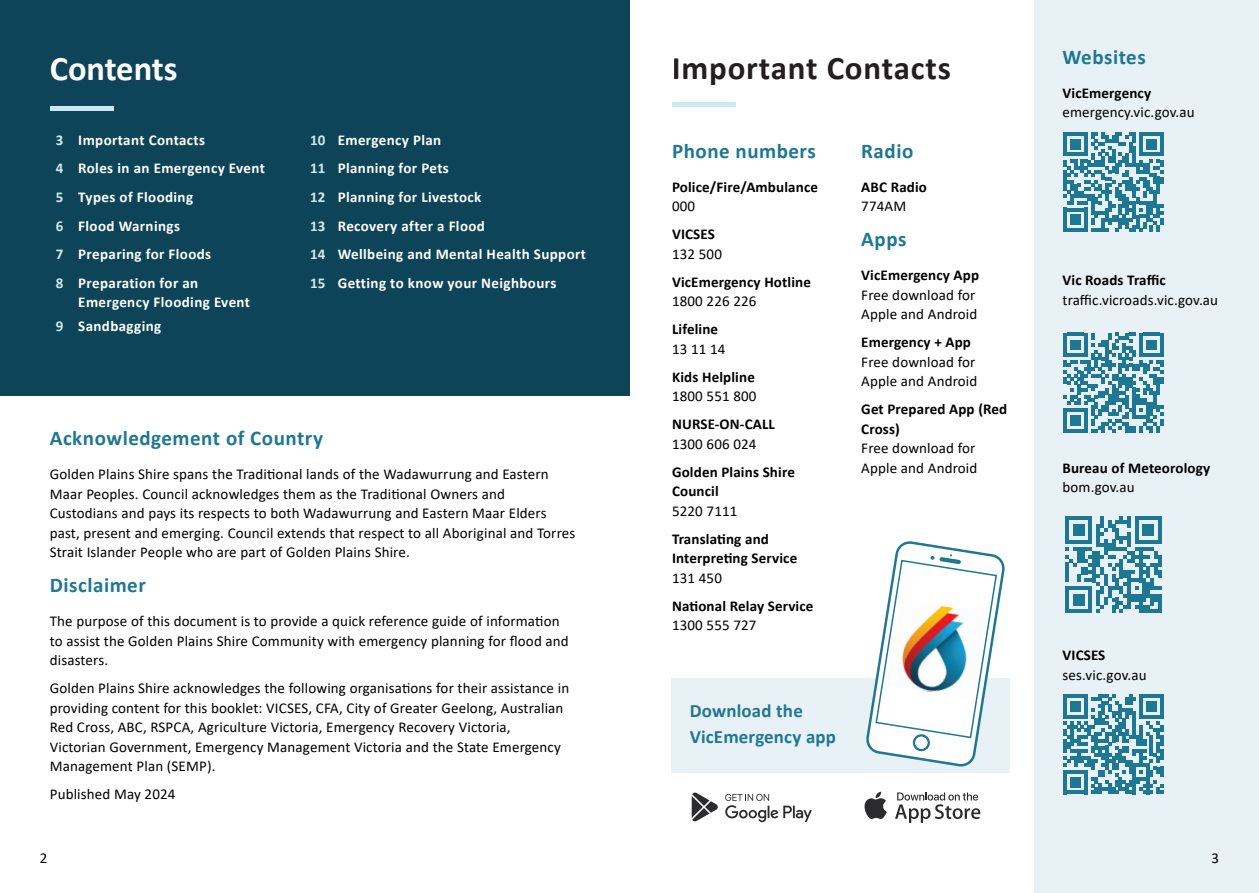
<style>
.page{position:relative;width:1259px;height:893px;background:#fff}
.page>*{position:absolute;margin:0;border:0;box-sizing:border-box;transform-origin:0 0}
.t1{font:700 34.5px "Calibri";color:#fff}
.t2{font:700 33px "Calibri";letter-spacing:.025em;color:#231f20}
.t3{font:700 21px "Calibri";letter-spacing:.025em;color:#1e7793}
.t4{font:700 18.9px/25.7px "Calibri";letter-spacing:.01em;color:#1e7793}
.t5{font:15px/19.5px "Calibri";letter-spacing:.01em;color:#000}
.t6{font:700 15px/19.5px "Calibri";letter-spacing:.025em;color:#fff}
.t7{font:700 15px/19.5px "Calibri";letter-spacing:.01em;color:#000}
.s1{color:#caeaf3}
</style>
<div class="page">
<div style="left:1034px;top:0;width:225px;height:893px;background:#e8f1f5"></div>
<svg style="left:1063px;top:132px;width:100px;height:100px"></svg>
<svg style="left:1063px;top:333px;width:100px;height:100px"></svg>
<svg style="left:1065px;top:516px;width:96px;height:97px"></svg>
<svg style="left:1063px;top:694px;width:100px;height:100px"></svg>
<div style="left:672px;top:678px;width:338px;height:95px;background:#e8f1f5"></div>
<svg style="left:866px;top:541px;width:139px;height:226px"></svg>
<svg style="left:864px;top:792px;width:22px;height:27px"></svg>
<svg style="left:895px;top:792px;width:85px;height:31px"></svg>
<svg style="left:691px;top:793px;width:27px;height:29px"></svg>
<svg style="left:725px;top:794px;width:87px;height:28px"></svg>
<div style="left:0;top:0;width:629px;height:395px;background:#0d4458"></div>
<div style="left:50px;top:106px;width:64px;height:5px;background:#caeaf3"></div>
<svg style="left:672px;top:102px;width:64px;height:5px"></svg>
<hr style="left:672px;top:102px;width:63px;height:4px;background:#caeaf3">
<h1 class="t1" style="left:50px;top:44px;width:129px">Contents</h1>
<p class="t6" style="left:56px;top:130px;width:151px"><span class="s1">3</span> Important Contacts</p>
<p class="t6" style="left:310px;top:130px;width:133px"><span class="s1">10</span> Emergency Plan</p>
<p class="t6" style="left:56px;top:158px;width:211px"><span class="s1">4</span> Roles in an Emergency Event</p>
<p class="t6" style="left:310px;top:158px;width:140px"><span class="s1">11</span> Planning for Pets</p>
<p class="t6" style="left:56px;top:187px;width:139px"><span class="s1">5</span> Types of Flooding</p>
<p class="t6" style="left:310px;top:187px;width:173px"><span class="s1">12</span> Planning for Livestock</p>
<p class="t6" style="left:56px;top:216px;width:126px"><span class="s1">6</span> Flood Warnings</p>
<p class="t6" style="left:310px;top:216px;width:176px"><span class="s1">13</span> Recovery after a Flood</p>
<p class="t6" style="left:56px;top:244px;width:157px"><span class="s1">7</span> Preparing for Floods</p>
<p class="t6" style="left:310px;top:244px;width:277px"><span class="s1">14</span> Wellbeing and Mental Health Support</p>
<p class="t6" style="left:78px;top:273px;width:173px;text-indent:-23px"><span class="s1">8</span> Preparation for an<br>Emergency Flooding Event</p>
<p class="t6" style="left:310px;top:273px;width:248px"><span class="s1">15</span> Getting to know your Neighbours</p>
<p class="t6" style="left:56px;top:316px;width:107px"><span class="s1">9</span> Sandbagging</p>
<h3 class="t3" style="left:50px;top:423px;width:275px">Acknowledgement of Country</h3>
<p class="t5" style="left:50px;top:464px;width:527px">Golden Plains Shire spans the Traditional lands of the Wadawurrung and Eastern Maar Peoples. Council acknowledges them as the Traditional Owners and Custodians and pays its respects to both Wadawurrung and Eastern Maar Elders past, present and emerging. Council extends that respect to all Aboriginal and Torres Strait Islander People who are part of Golden Plains Shire.</p>
<h3 class="t3" style="left:50px;top:570px;width:98px">Disclaimer</h3>
<p class="t5" style="left:50px;top:611px;width:520px">The purpose of this document is to provide a quick reference guide of information to assist the Golden Plains Shire Community with emergency planning for flood and disasters.</p>
<p class="t5" style="left:50px;top:678px;width:521px">Golden Plains Shire acknowledges the following organisations for their assistance in providing content for this booklet: VICSES, CFA, City of Greater Geelong, Australian Red Cross, ABC, RSPCA, Agriculture Victoria, Emergency Recovery Victoria, Victorian Government, Emergency Management Victoria and the State Emergency Management Plan (SEMP).</p>
<p class="t5" style="left:50px;top:784px;width:127px">Published May 2024</p>
<h2 class="t2" style="left:672px;top:44px;width:281px">Important Contacts</h2>
<h3 class="t3" style="left:672px;top:136px;width:145px">Phone numbers</h3>
<p class="t7" style="left:672px;top:177px;width:147px">Police/Fire/Ambulance</p>
<p class="t5" style="left:672px;top:196px;width:25px">000</p>
<p class="t7" style="left:672px;top:224px;width:44px">VICSES</p>
<p class="t5" style="left:672px;top:243px;width:51px">132 500</p>
<p class="t7" style="left:672px;top:272px;width:140px">VicEmergency Hotline</p>
<p class="t5" style="left:672px;top:291px;width:86px">1800 226 226</p>
<p class="t7" style="left:672px;top:319px;width:48px">Lifeline</p>
<p class="t5" style="left:672px;top:338px;width:55px">13 11 14</p>
<p class="t7" style="left:672px;top:367px;width:84px">Kids Helpline</p>
<p class="t5" style="left:672px;top:386px;width:86px">1800 551 800</p>
<p class="t7" style="left:672px;top:414px;width:104px">NURSE-ON-CALL</p>
<p class="t5" style="left:672px;top:433px;width:86px">1300 606 024</p>
<p class="t7" style="left:672px;top:462px;width:124px">Golden Plains Shire<br>Council</p>
<p class="t5" style="left:672px;top:500px;width:67px">5220 7111</p>
<p class="t7" style="left:672px;top:529px;width:127px">Translating and<br>Interpreting Service</p>
<p class="t5" style="left:672px;top:567px;width:51px">131 450</p>
<p class="t7" style="left:672px;top:596px;width:143px">National Relay Service</p>
<p class="t5" style="left:672px;top:615px;width:86px">1300 555 727</p>
<h3 class="t3" style="left:861px;top:136px;width:54px">Radio</h3>
<p class="t7" style="left:861px;top:177px;width:67px">ABC Radio</p>
<p class="t5" style="left:861px;top:196px;width:46px">774AM</p>
<h3 class="t3" style="left:861px;top:224px;width:47px">Apps</h3>
<p class="t7" style="left:861px;top:265px;width:119px">VicEmergency App</p>
<p class="t5" style="left:861px;top:284px;width:118px">Free download for<br>Apple and Android</p>
<p class="t7" style="left:861px;top:332px;width:111px">Emergency + App</p>
<p class="t5" style="left:861px;top:351px;width:118px">Free download for<br>Apple and Android</p>
<p class="t7" style="left:861px;top:399px;width:147px">Get Prepared App (Red<br>Cross)</p>
<p class="t5" style="left:861px;top:438px;width:118px">Free download for<br>Apple and Android</p>
<p class="t4" style="left:689px;top:698px;width:148px">Download the<br>VicEmergency app</p>
<h3 class="t3" style="left:1062px;top:42px;width:85px">Websites</h3>
<p class="t7" style="left:1062px;top:83px;width:90px">VicEmergency</p>
<p class="t5" style="left:1062px;top:102px;width:134px">emergency.vic.gov.au</p>
<p class="t7" style="left:1062px;top:270px;width:105px">Vic Roads Traffic</p>
<p class="t5" style="left:1062px;top:290px;width:157px">traffic.vicroads.vic.gov.au</p>
<p class="t7" style="left:1062px;top:458px;width:149px">Bureau of Meteorology</p>
<p class="t5" style="left:1062px;top:477px;width:74px">bom.gov.au</p>
<p class="t7" style="left:1062px;top:645px;width:44px">VICSES</p>
<p class="t5" style="left:1062px;top:665px;width:86px">ses.vic.gov.au</p>
<p class="t5" style="left:40px;top:848px;width:9px">2</p>
<p class="t5" style="left:1211px;top:848px;width:9px">3</p>
</div>
